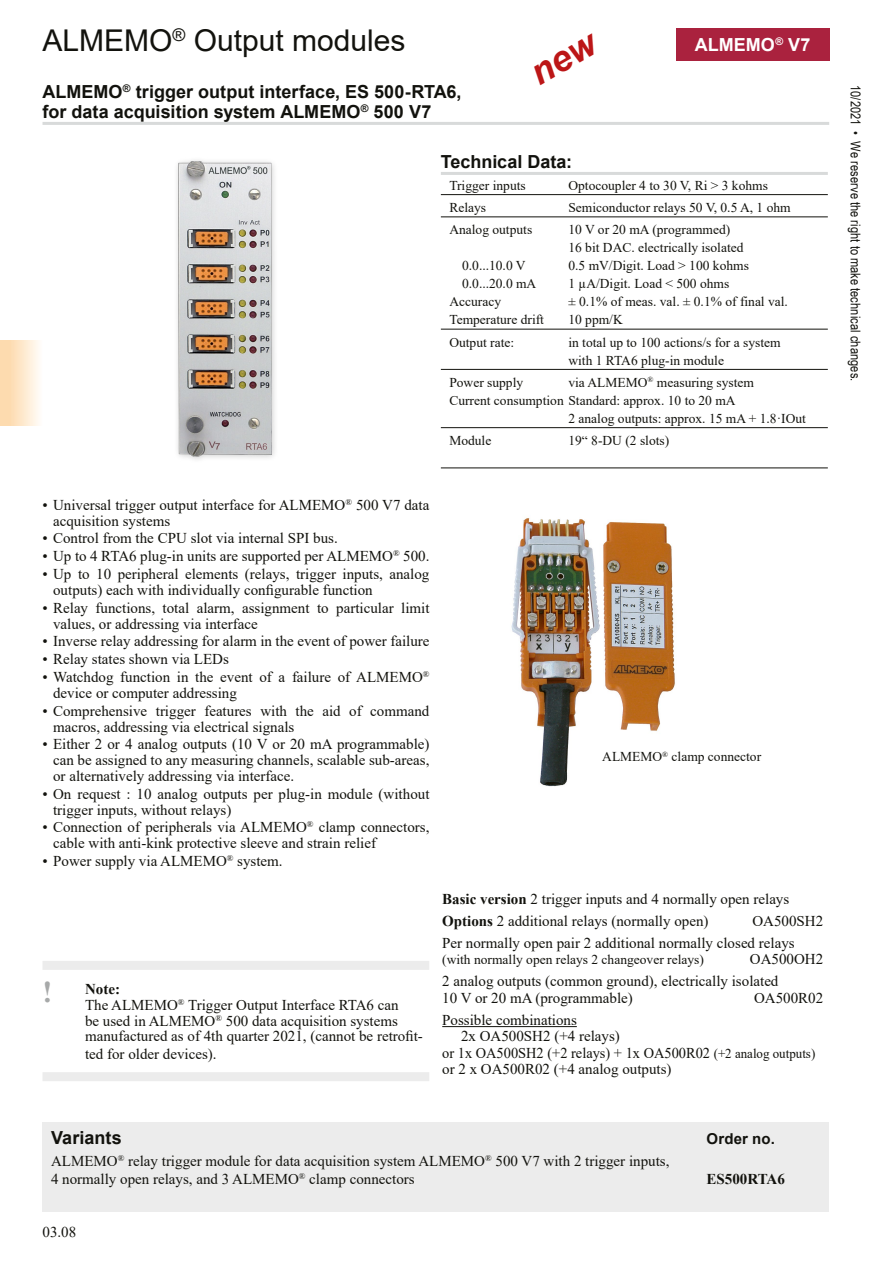
<style>
.page{position:relative;width:893px;height:1263px;background:#fff}
.page>*{position:absolute;margin:0;border:0;box-sizing:border-box;transform-origin:0 0}
.t1{font:30px "Arial";color:#12120d}
.t2{font:700 18px/19.5px "Arial";color:#12120d}
.t3{font:700 18px "Arial";color:#fff}
.t4{font:15px/15.8px "Times New Roman";color:#12120d}
.t5{font:15px "Times New Roman";color:#12120d;scale:.96 1}
.t6{font:700 15px "Times New Roman";color:#12120d}
.t7{font:700 15px "Arial";letter-spacing:.01em;color:#12120d}
.t8{font:13.5px/18px "Times New Roman";color:#12120d}
.t9{font:13.5px "Arial Narrow";letter-spacing:.005em;color:#12120d}
.s1{font-weight:700;font-size:30px;color:#a7a9a9}
.s2{font-weight:700}
.s3{font-size:13.5px}
</style>
<div class="page">
<div style="left:0;top:340px;width:43px;height:85px;background:linear-gradient(to right,#fdd4a0,#fffdf9)"></div>
<hr style="left:43px;top:122px;width:786px;height:3px;background:#d8dada">
<hr style="left:442px;top:1026px;width:135px;height:1px;background:#12120d">
<div style="left:43px;top:1122px;width:786px;height:90px;background:#ececec"></div>
<img style="left:511px;top:518px;width:164px;height:269px">
<hr style="left:441px;top:172px;width:387px;height:3px;background:#d8dada">
<hr style="left:441px;top:194px;width:387px;height:1px;background:#12120d">
<hr style="left:441px;top:216px;width:387px;height:1px;background:#12120d">
<hr style="left:441px;top:329px;width:387px;height:1px;background:#12120d">
<hr style="left:441px;top:369px;width:387px;height:1px;background:#12120d">
<hr style="left:441px;top:427px;width:387px;height:1px;background:#12120d">
<hr style="left:441px;top:467px;width:387px;height:1px;background:#12120d">
<img style="left:177px;top:160px;width:98px;height:300px">
<div style="left:43px;top:961px;width:386px;height:9px;background:#ececec"></div>
<div style="left:43px;top:1072px;width:386px;height:9px;background:#ececec"></div>
<div style="left:676px;top:28px;width:153px;height:33px;background:#aa223e"></div>
<h1 class="t1" style="left:43px;top:19px;width:365px">ALMEMO<sup>®</sup> Output modules</h1>
<p class="t2" style="left:43px;top:82px;width:421px">ALMEMO<sup>®</sup> trigger output interface, ES 500-RTA6, for data acquisition system ALMEMO<sup>®</sup> 500 V7</p>
<p class="t3" style="left:695px;top:32px;width:117px">ALMEMO<sup>®</sup> V7</p>
<p class="t2" style="left:441px;top:152px;width:133px">Technical Data:</p>
<p class="t8" style="left:449px;top:176px;width:78px">Trigger inputs</p>
<p class="t8" style="left:568px;top:176px;width:201px">Optocoupler 4 to 30 V, Ri &gt; 3 kohms</p>
<p class="t8" style="left:449px;top:198px;width:38px">Relays</p>
<p class="t8" style="left:568px;top:198px;width:224px">Semiconductor relays 50 V, 0.5 A, 1 ohm</p>
<p class="t8" style="left:449px;top:220px;width:84px">Analog outputs</p>
<p class="t8" style="left:568px;top:220px;width:177px">10 V or 20 mA (programmed)<br>16 bit DAC. electrically isolated</p>
<p class="t8" style="left:462px;top:256px;width:65px">0.0...10.0 V</p>
<p class="t8" style="left:568px;top:256px;width:182px">0.5 mV/Digit. Load &gt; 100 kohms</p>
<p class="t8" style="left:462px;top:274px;width:76px">0.0...20.0 mA</p>
<p class="t8" style="left:568px;top:274px;width:162px">1 µA/Digit. Load &lt; 500 ohms</p>
<p class="t8" style="left:449px;top:292px;width:53px">Accuracy</p>
<p class="t8" style="left:568px;top:292px;width:221px">± 0.1% of meas. val. ± 0.1% of final val.</p>
<p class="t8" style="left:449px;top:310px;width:96px">Temperature drift</p>
<p class="t8" style="left:568px;top:310px;width:56px">10 ppm/K</p>
<p class="t8" style="left:449px;top:333px;width:66px">Output rate:</p>
<p class="t8" style="left:568px;top:333px;width:214px">in total up to 100 actions/s for a system with 1 RTA6 plug-in module</p>
<p class="t8" style="left:449px;top:373px;width:75px">Power supply</p>
<p class="t8" style="left:568px;top:373px;width:187px">via ALMEMO<sup>®</sup> measuring system</p>
<p class="t8" style="left:449px;top:391px;width:288px">Current consumption Standard: approx. 10 to 20 mA</p>
<p class="t8" style="left:568px;top:409px;width:239px">2 analog outputs: approx. 15 mA + 1.8·IOut</p>
<p class="t8" style="left:449px;top:431px;width:43px">Module</p>
<p class="t8" style="left:568px;top:431px;width:102px">19“ 8-DU (2 slots)</p>
<p class="t4" style="left:53px;top:496px;width:378px;text-indent:-11px">• Universal trigger output interface for ALMEMO<sup>®</sup> 500 V7 data acquisition systems</p>
<p class="t4" style="left:43px;top:530px;width:297px">• Control from the CPU slot via internal SPI bus.</p>
<p class="t4" style="left:43px;top:548px;width:388px">• Up to 4 RTA6 plug-in units are supported per ALMEMO<sup>®</sup> 500.</p>
<p class="t4" style="left:53px;top:566px;width:378px;text-indent:-11px">• Up to 10 peripheral elements (relays, trigger inputs, analog outputs) each with individually configurable function</p>
<p class="t4" style="left:53px;top:599px;width:378px;text-indent:-11px">• Relay functions, total alarm, assignment to particular limit values, or addressing via interface</p>
<p class="t4" style="left:43px;top:633px;width:388px">• Inverse relay addressing for alarm in the event of power failure</p>
<p class="t4" style="left:43px;top:651px;width:188px">• Relay states shown via LEDs</p>
<p class="t4" style="left:53px;top:669px;width:378px;text-indent:-11px">• Watchdog function in the event of a failure of ALMEMO<sup>® </sup>device or computer addressing</p>
<p class="t4" style="left:53px;top:702px;width:378px;text-indent:-11px">• Comprehensive trigger features with the aid of command macros, addressing via electrical signals</p>
<p class="t4" style="left:53px;top:736px;width:378px;text-align:justify;text-indent:-11px">• Either 2 or 4 analog outputs (10 V or 20 mA programmable) can be assigned to any measuring channels, scalable sub-areas, or alternatively addressing via interface.</p>
<p class="t4" style="left:53px;top:785px;width:378px;text-indent:-11px">• On request : 10 analog outputs per plug-in module (without trigger inputs, without relays)</p>
<p class="t4" style="left:53px;top:819px;width:378px;text-indent:-11px">• Connection of peripherals via ALMEMO<sup>®</sup> clamp connectors, cable with anti-kink protective sleeve and strain relief</p>
<p class="t4" style="left:43px;top:853px;width:242px">• Power supply via ALMEMO<sup>®</sup> system.</p>
<p class="t4" style="left:85px;top:981px;width:339px;text-indent:-43px"><span class="s1">!</span> <span class="s2">Note:<br></span>The ALMEMO<sup>®</sup> Trigger Output Interface RTA6 can<br>be used in ALMEMO<sup>®</sup> 500 data acquisition systems manufactured as of 4th quarter 2021, (cannot be retrofit-</p>
<p class="t4" style="left:85px;top:1046px;width:133px">ted for older devices).</p>
<p class="t8" style="left:602px;top:747px;width:160px">ALMEMO<sup>®</sup> clamp connector</p>
<p class="t4" style="left:442px;top:887px;width:349px;line-height:22px"><span class="s2">Basic version</span> 2 trigger inputs and 4 normally open relays<br><span class="s2">Options</span> 2 additional relays (normally open)</p>
<p class="t4" style="left:442px;top:909px;width:382px;line-height:22px;text-indent:310px">OA500SH2<br>Per normally open pair 2 additional normally closed relays</p>
<p class="t8" style="left:442px;top:950px;width:263px">(with normally open relays 2 changeover relays)</p>
<p class="t4" style="left:442px;top:948px;width:382px;line-height:22px;text-indent:308px">OA500OH2<br>2 analog outputs (common ground), electrically isolated</p>
<p class="t4" style="left:442px;top:989px;width:192px">10 V or 20 mA (programmable)</p>
<p class="t4" style="left:754px;top:989px;width:71px">OA500R02</p>
<p class="t4" style="left:442px;top:1011px;width:136px">Possible combinations</p>
<p class="t4" style="left:461px;top:1028px;width:160px">2x OA500SH2 (+4 relays)</p>
<p class="t5" style="left:442px;top:1042px;width:390px">or 1x OA500SH2 (+2 relays) + 1x OA500R02 <span class="s3">(+2 analog outputs)</span></p>
<p class="t4" style="left:442px;top:1061px;width:231px">or 2 x OA500R02 (+4 analog outputs)</p>
<p class="t2" style="left:51px;top:1128px;width:72px">Variants</p>
<p class="t7" style="left:707px;top:1128px;width:70px">Order no.</p>
<p class="t4" style="left:51px;top:1152px;width:620px;line-height:18px">ALMEMO<sup>®</sup> relay trigger module for data acquisition system ALMEMO<sup>®</sup> 500 V7 with 2 trigger inputs,<br>4 normally open relays, and 3 ALMEMO<sup>®</sup> clamp connectors</p>
<p class="t6" style="left:707px;top:1168px;width:80px">ES500RTA6</p>
<p class="t4" style="left:43px;top:1224px;width:35px">03.08</p>
<p class="t9" style="left:865px;top:85px;width:298px;rotate:90deg">10/2021 • We reserve the right to make technical changes.</p>
</div>
